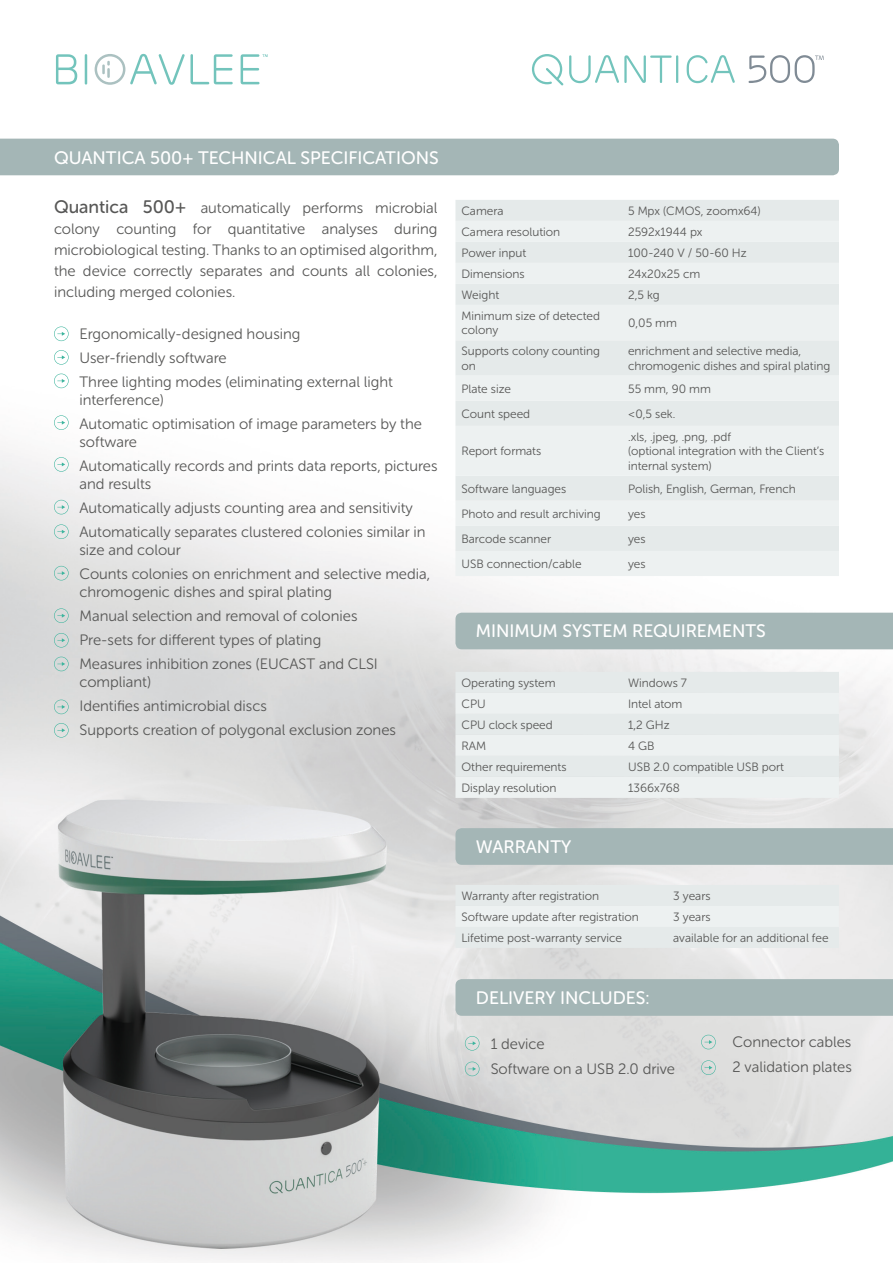
<style>
.page{position:relative;width:893px;height:1263px;background:#fff}
.page>*{position:absolute;margin:0;border:0;box-sizing:border-box;transform-origin:0 0}
.t1{font:18px "Museo Sans Rounded 500";color:#fff}
.t2{font:15px/18px "Museo Sans Rounded 300";color:#575756}
.t3{font:12px/14.4px "Museo Sans Rounded 300";color:#575756}
.s1{font-family:"Museo Sans Rounded 500";font-size:18px}
</style>
<div class="page">
<img style="left:0;top:53px;width:893px;height:1209px">
<div style="left:455px;top:200px;width:384px;height:21px;background:#e5eaea"></div>
<div style="left:455px;top:221px;width:384px;height:355px;background:#edf1f1"></div>
<div style="left:455px;top:672px;width:384px;height:126px;background:#e5eaea"></div>
<div style="left:455px;top:885px;width:384px;height:63px;background:#e5eaea"></div>
<div style="left:0;top:139px;width:839px;height:36px;background:#a4b6b6"></div>
<div style="left:455px;top:613px;width:438px;height:36px;background:#a4b6b6"></div>
<div style="left:455px;top:828px;width:438px;height:37px;background:#a4b6b6"></div>
<div style="left:455px;top:979px;width:438px;height:37px;background:#a4b6b6"></div>
<svg style="left:465px;top:1036px;width:14px;height:14px"></svg>
<svg style="left:54px;top:326px;width:15px;height:15px"></svg>
<svg style="left:54px;top:350px;width:15px;height:15px"></svg>
<svg style="left:54px;top:374px;width:15px;height:14px"></svg>
<svg style="left:54px;top:415px;width:15px;height:15px"></svg>
<svg style="left:54px;top:457px;width:15px;height:15px"></svg>
<svg style="left:54px;top:500px;width:15px;height:14px"></svg>
<svg style="left:54px;top:524px;width:15px;height:15px"></svg>
<svg style="left:54px;top:566px;width:15px;height:14px"></svg>
<svg style="left:54px;top:608px;width:15px;height:15px"></svg>
<svg style="left:54px;top:633px;width:15px;height:14px"></svg>
<svg style="left:54px;top:657px;width:15px;height:14px"></svg>
<svg style="left:54px;top:700px;width:15px;height:14px"></svg>
<svg style="left:54px;top:723px;width:15px;height:15px"></svg>
<svg style="left:465px;top:1061px;width:14px;height:15px"></svg>
<svg style="left:701px;top:1035px;width:15px;height:14px"></svg>
<svg style="left:701px;top:1060px;width:15px;height:15px"></svg>
<svg style="left:532px;top:54px;width:203px;height:32px"></svg>
<svg style="left:748px;top:55px;width:76px;height:28px"></svg>
<svg style="left:56px;top:54px;width:212px;height:31px"></svg>
<p class="t1" style="left:54px;top:147px;width:386px">QUANTICA 500+ TECHNICAL SPECIFICATIONS</p>
<p class="t2" style="left:54px;top:197px;width:385px;line-height:21px;text-align:justify"><span class="s1">Quantica 500+</span> automatically performs microbial colony counting for quantitative analyses during microbiological testing. Thanks to an optimised algorithm, the device correctly separates and counts all colonies, including merged colonies.</p>
<p class="t2" style="left:80px;top:325px;width:223px">Ergonomically-designed housing</p>
<p class="t2" style="left:80px;top:349px;width:149px">User-friendly software</p>
<p class="t2" style="left:80px;top:373px;width:315px">Three lighting modes (eliminating external light interference)</p>
<p class="t2" style="left:80px;top:415px;width:344px">Automatic optimisation of image parameters by the software</p>
<p class="t2" style="left:80px;top:457px;width:359px">Automatically records and prints data reports, pictures and results</p>
<p class="t2" style="left:80px;top:499px;width:335px">Automatically adjusts counting area and sensitivity</p>
<p class="t2" style="left:80px;top:523px;width:348px">Automatically separates clustered colonies similar in size and colour</p>
<p class="t2" style="left:80px;top:565px;width:352px">Counts colonies on enrichment and selective media, chromogenic dishes and spiral plating</p>
<p class="t2" style="left:80px;top:607px;width:279px">Manual selection and removal of colonies</p>
<p class="t2" style="left:80px;top:631px;width:243px">Pre-sets for different types of plating</p>
<p class="t2" style="left:80px;top:655px;width:300px">Measures inhibition zones (EUCAST and CLSI compliant)</p>
<p class="t2" style="left:80px;top:697px;width:189px">Identifies antimicrobial discs</p>
<p class="t2" style="left:80px;top:721px;width:318px">Supports creation of polygonal exclusion zones</p>
<p class="t3" style="left:461px;top:204px;width:44px">Camera</p>
<p class="t3" style="left:628px;top:204px;width:134px">5 Mpx (CMOS, zoomx64)</p>
<p class="t3" style="left:461px;top:225px;width:100px">Camera resolution</p>
<p class="t3" style="left:628px;top:225px;width:76px">2592x1944 px</p>
<p class="t3" style="left:461px;top:246px;width:66px">Power input</p>
<p class="t3" style="left:628px;top:246px;width:120px">100-240 V / 50-60 Hz</p>
<p class="t3" style="left:461px;top:267px;width:65px">Dimensions</p>
<p class="t3" style="left:628px;top:267px;width:74px">24x20x25 cm</p>
<p class="t3" style="left:461px;top:288px;width:39px">Weight</p>
<p class="t3" style="left:628px;top:288px;width:33px">2,5 kg</p>
<p class="t3" style="left:461px;top:309px;width:140px">Minimum size of detected colony</p>
<p class="t3" style="left:628px;top:316px;width:50px">0,05 mm</p>
<p class="t3" style="left:461px;top:344px;width:140px">Supports colony counting on</p>
<p class="t3" style="left:628px;top:344px;width:204px">enrichment and selective media, chromogenic dishes and spiral plating</p>
<p class="t3" style="left:461px;top:381px;width:51px">Plate size</p>
<p class="t3" style="left:628px;top:381px;width:84px">55 mm, 90 mm</p>
<p class="t3" style="left:461px;top:407px;width:70px">Count speed</p>
<p class="t3" style="left:628px;top:407px;width:49px">&lt;0,5 sek.</p>
<p class="t3" style="left:461px;top:444px;width:81px">Report formats</p>
<p class="t3" style="left:628px;top:430px;width:105px">.xls, .jpeg, .png, .pdf</p>
<p class="t3" style="left:628px;top:444px;width:198px">(optional integration with the Client’s internal system)</p>
<p class="t3" style="left:461px;top:481px;width:106px">Software languages</p>
<p class="t3" style="left:628px;top:481px;width:169px">Polish, English, German, French</p>
<p class="t3" style="left:461px;top:507px;width:141px">Photo and result archiving</p>
<p class="t3" style="left:628px;top:507px;width:19px">yes</p>
<p class="t3" style="left:461px;top:532px;width:91px">Barcode scanner</p>
<p class="t3" style="left:628px;top:532px;width:19px">yes</p>
<p class="t3" style="left:461px;top:557px;width:122px">USB connection/cable</p>
<p class="t3" style="left:628px;top:557px;width:19px">yes</p>
<p class="t1" style="left:476px;top:621px;width:291px">MINIMUM SYSTEM REQUIREMENTS</p>
<p class="t3" style="left:461px;top:676px;width:96px">Operating system</p>
<p class="t3" style="left:628px;top:676px;width:60px">Windows 7</p>
<p class="t3" style="left:461px;top:697px;width:26px">CPU</p>
<p class="t3" style="left:628px;top:697px;width:56px">Intel atom</p>
<p class="t3" style="left:461px;top:718px;width:93px">CPU clock speed</p>
<p class="t3" style="left:628px;top:718px;width:43px">1,2 GHz</p>
<p class="t3" style="left:461px;top:739px;width:26px">RAM</p>
<p class="t3" style="left:628px;top:739px;width:28px">4 GB</p>
<p class="t3" style="left:461px;top:760px;width:106px">Other requirements</p>
<p class="t3" style="left:628px;top:760px;width:157px">USB 2.0 compatible USB port</p>
<p class="t3" style="left:461px;top:781px;width:97px">Display resolution</p>
<p class="t3" style="left:628px;top:781px;width:53px">1366x768</p>
<p class="t1" style="left:476px;top:837px;width:97px">WARRANTY</p>
<p class="t3" style="left:461px;top:889px;width:139px">Warranty after registration</p>
<p class="t3" style="left:673px;top:889px;width:39px">3 years</p>
<p class="t3" style="left:461px;top:910px;width:179px">Software update after registration</p>
<p class="t3" style="left:673px;top:910px;width:39px">3 years</p>
<p class="t3" style="left:461px;top:931px;width:162px">Lifetime post-warranty service</p>
<p class="t3" style="left:673px;top:931px;width:157px">available for an additional fee</p>
<p class="t1" style="left:476px;top:988px;width:175px">DELIVERY INCLUDES:</p>
<p class="t2" style="left:491px;top:1034px;width:55px">1 device</p>
<p class="t2" style="left:491px;top:1060px;width:186px">Software on a USB 2.0 drive</p>
<p class="t2" style="left:733px;top:1033px;width:120px">Connector cables</p>
<p class="t2" style="left:733px;top:1058px;width:121px">2 validation plates</p>
</div>
